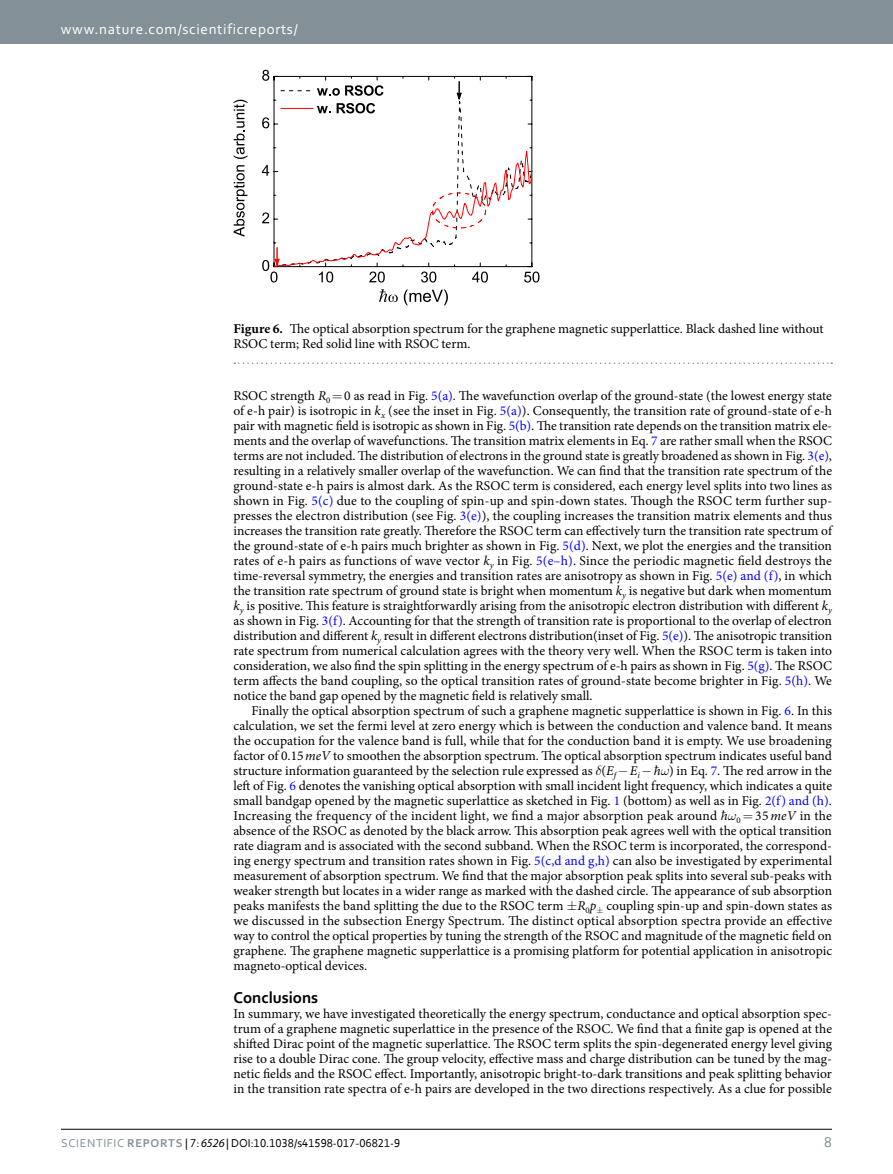
<style>
.page{position:relative;width:893px;height:1174px;background:#fff}
.page>*{position:absolute;margin:0;border:0;box-sizing:border-box;transform-origin:0 0}
.t1{font:16.5px "Corbel Bold 2";color:#000}
.t2{font:15px "Corbel 2";letter-spacing:.045em;color:#fff}
.t3{font:15px "Corbel 2";color:#839097}
.t4{font:13.5px/15px "Minion Pro";color:#000;text-align:justify}
.t5{font:12px "Corbel";color:#000}
.s1{font-weight:700}
.s2{font-style:italic}
.s3{color:#00f}
.s4{font-family:"Corbel 2";color:#839097}
.s5{font-family:"Corbel Bold 2";color:#839097}
.s6{font-family:"Myriad Pro";font-style:italic}
</style>
<div class="page">
<div style="left:0;top:0;width:893px;height:43px;background:#839097"></div>
<hr style="left:61px;top:1129px;width:771px;height:1px;background:#000">
<hr style="left:531px;top:76px;width:1px;height:191px;background:#000">
<hr style="left:274px;top:76px;width:258px;height:1px;background:#000">
<hr style="left:274px;top:76px;width:1px;height:191px;background:#000">
<svg style="left:262px;top:70px;width:16px;height:11px"></svg>
<svg style="left:262px;top:117px;width:12px;height:11px"></svg>
<svg style="left:274px;top:101px;width:258px;height:42px"></svg>
<svg style="left:234px;top:165px;width:13px;height:72px"></svg>
<svg style="left:233px;top:100px;width:15px;height:59px"></svg>
<svg style="left:379px;top:289px;width:19px;height:13px"></svg>
<svg style="left:404px;top:289px;width:44px;height:16px"></svg>
<svg style="left:281px;top:90px;width:29px;height:1px"></svg>
<svg style="left:317px;top:76px;width:66px;height:20px"></svg>
<hr style="left:281px;top:108px;width:32px;height:1px;background:#f00">
<svg style="left:317px;top:106px;width:14px;height:7px"></svg>
<svg style="left:337px;top:103px;width:38px;height:10px"></svg>
<svg style="left:454px;top:76px;width:10px;height:24px"></svg>
<svg style="left:262px;top:143px;width:277px;height:139px"></svg>
<svg style="left:234px;top:362px;width:598px;height:2px"></svg>
<p class="t2" style="left:61px;top:19px;width:238px">www.nature.com/scientificreports/</p>
<p class="t4" style="left:233px;top:321px;width:592px"><span class="s1">Figure 6.</span> The optical absorption spectrum for the graphene magnetic supperlattice. Black dashed line without<br>RSOC term; Red solid line with RSOC term.</p>
<p class="t4" style="left:233px;top:388px;width:600px">RSOC strength <span class="s2">R</span><sub>0</sub> 0 as read in Fig. <span class="s3">5(a)</span>. The wavefunction overlap of the ground-state (the lowest energy state of e-h pair) is isotropic in <span class="s2">k</span><sub>x</sub> (see the inset in Fig. <span class="s3">5(a)</span>). Consequently, the transition rate of ground-state of e-h pair with magnetic field is isotropic as shown in Fig. <span class="s3">5(b)</span>. The transition rate depends on the transition matrix ele&shy;ments and the overlap of wavefunctions. The transition matrix elements in Eq. <span class="s3">7</span> are rather small when the RSOC terms are not included. The distribution of electrons in the ground state is greatly broadened as shown in Fig. <span class="s3">3(e)</span>, resulting in a relatively smaller overlap of the wavefunction. We can find that the transition rate spectrum of the ground-state e-h pairs is almost dark. As the RSOC term is considered, each energy level splits into two lines as shown in Fig. <span class="s3">5(c)</span> due to the coupling of spin-up and spin-down states. Though the RSOC term further sup&shy;presses the electron distribution (see Fig. <span class="s3">3(e)</span>), the coupling increases the transition matrix elements and thus increases the transition rate greatly. Therefore the RSOC term can effectively turn the transition rate spectrum of the ground-state of e-h pairs much brighter as shown in Fig. <span class="s3">5(d)</span>. Next, we plot the energies and the transition rates of e-h pairs as functions of wave vector <span class="s2">k</span><sub>y</sub> in Fig. <span class="s3">5(e–h)</span>. Since the periodic magnetic field destroys the time-reversal symmetry, the energies and transition rates are anisotropy as shown in Fig. <span class="s3">5(e) and (f)</span>, in which the transition rate spectrum of ground state is bright when momentum <span class="s2">k</span><sub>y</sub> is negative but dark when momentum <span class="s2">k</span><sub>y</sub> is positive. This feature is straightforwardly arising from the anisotropic electron distribution with different <span class="s2">k</span><sub>y </sub>as shown in Fig. <span class="s3">3(f)</span>. Accounting for that the strength of transition rate is proportional to the overlap of electron distribution and different <span class="s2">k</span><sub>y</sub> result in different electrons distribution(inset of Fig. <span class="s3">5(e)</span>). The anisotropic transition rate spectrum from numerical calculation agrees with the theory very well. When the RSOC term is taken into consideration, we also find the spin splitting in the energy spectrum of e-h pairs as shown in Fig. <span class="s3">5(g)</span>. The RSOC term affects the band coupling, so the optical transition rates of ground-state become brighter in Fig. <span class="s3">5(h)</span>. We notice the band gap opened by the magnetic field is relatively small.</p>
<p class="t4" style="left:233px;top:703px;width:600px;text-indent:18px">Finally the optical absorption spectrum of such a graphene magnetic supperlattice is shown in Fig. <span class="s3">6</span>. In this calculation, we set the fermi level at zero energy which is between the conduction and valence band. It means the occupation for the valence band is full, while that for the conduction band it is empty. We use broadening factor of 0.15<span class="s2">meV</span> to smoothen the absorption spectrum. The optical absorption spectrum indicates useful band structure information guaranteed by the selection rule expressed as (<span class="s2">E</span><sub>f</sub> −<span class="s2">E</span><sub>i</sub> −<span class="s2">ħ</span> ) in Eq. <span class="s3">7</span>. The red arrow in the left of Fig. <span class="s3">6</span> denotes the vanishing optical absorption with small incident light frequency, which indicates a quite small bandgap opened by the magnetic superlattice as sketched in Fig. <span class="s3">1</span> (bottom) as well as in Fig. <span class="s3">2(f) and (h)</span>.<br>Increasing the frequency of the incident light, we find a major absorption peak around <span class="s2">ħ</span> <sub>0</sub> 35<span class="s2">meV</span> in the absence of the RSOC as denoted by the black arrow. This absorption peak agrees well with the optical transition rate diagram and is associated with the second subband. When the RSOC term is incorporated, the correspond&shy;ing energy spectrum and transition rates shown in Fig. <span class="s3">5(c,d and g,h)</span> can also be investigated by experimental measurement of absorption spectrum. We find that the major absorption peak splits into several sub-peaks with weaker strength but locates in a wider range as marked with the dashed circle. The appearance of sub absorption peaks manifests the band splitting the due to the RSOC term <span class="s2">R</span><sub>0</sub><span class="s2">p</span> coupling spin-up and spin-down states as we discussed in the subsection Energy Spectrum. The distinct optical absorption spectra provide an effective way to control the optical properties by tuning the strength of the RSOC and magnitude of the magnetic field on graphene. The graphene magnetic supperlattice is a promising platform for potential application in anisotropic magneto-optical devices.</p>
<p class="t1" style="left:233px;top:987px;width:86px">Conclusions</p>
<p class="t4" style="left:233px;top:1006px;width:600px">In summary, we have investigated theoretically the energy spectrum, conductance and optical absorption spec&shy;trum of a graphene magnetic superlattice in the presence of the RSOC. We find that a finite gap is opened at the shifted Dirac point of the magnetic superlattice. The RSOC term splits the spin-degenerated energy level giving rise to a double Dirac cone. The group velocity, effective mass and charge distribution can be tuned by the mag&shy;netic fields and the RSOC effect. Importantly, anisotropic bright-to-dark transitions and peak splitting behavior in the transition rate spectra of e-h pairs are developed in the two directions respectively. As a clue for possible</p>
<p class="t5" style="left:61px;top:1135px;width:341px"><span class="s4">Scientific</span> <span class="s5">REPOrtS</span> | 7: <span class="s6">6526</span> | DOI:10.1038/s41598-017-06821-9</p>
<p class="t3" style="left:824px;top:1132px;width:9px">8</p>
</div>
